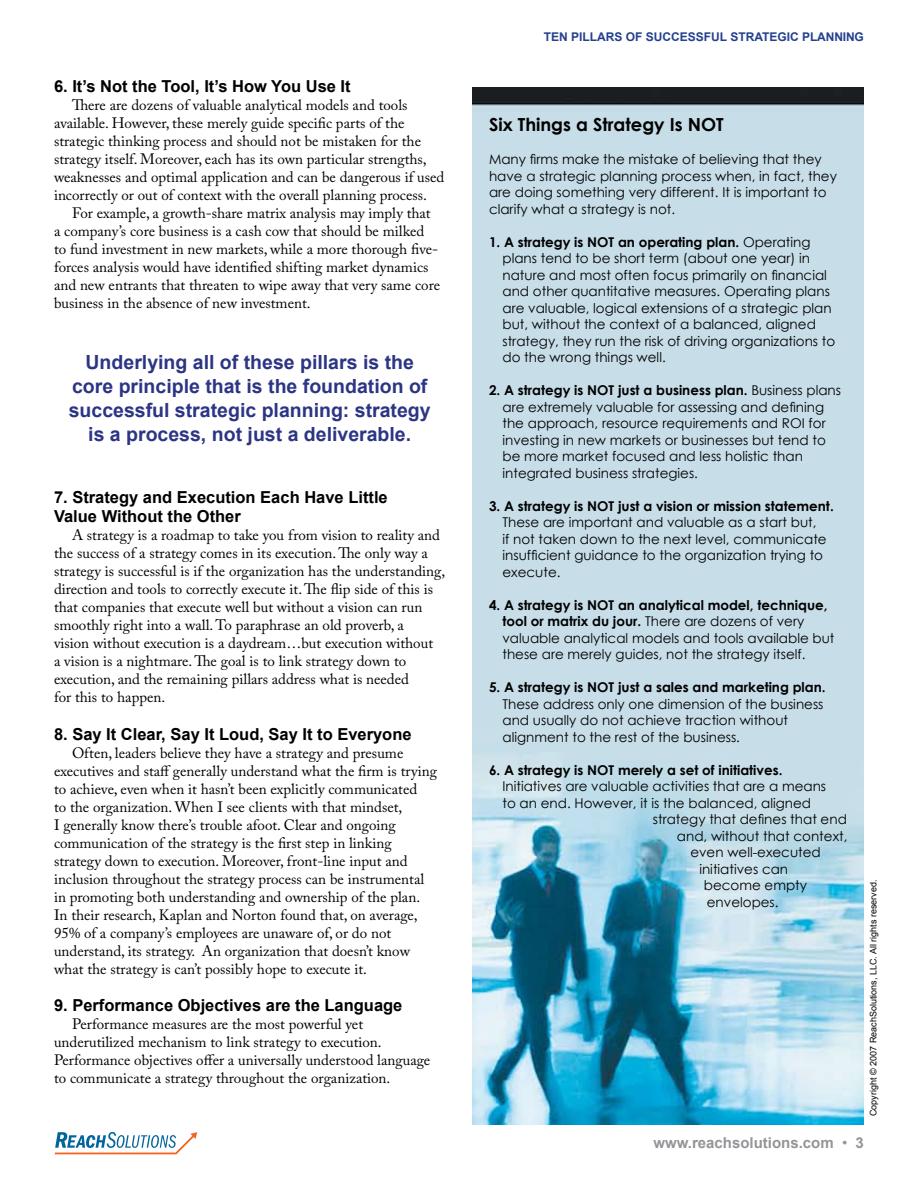
<style>
.page{position:relative;width:918px;height:1188px;background:#fff}
.page>*{position:absolute;margin:0;border:0;box-sizing:border-box;transform-origin:0 0}
.t1{font:700 19.5px/24px "Arial";color:#2b3584;text-align:center}
.t2{font:700 18px "Century Gothic";color:#000}
.t3{font:700 16.5px/19.5px "Arial";color:#000}
.t4{font:15px/18px "Adobe Caslon Pro";color:#000}
.t5{font:700 15px "Arial";color:#939598}
.t6{font:13.5px/16.5px "Century Gothic";color:#000}
.t7{font:700 13.5px "Century Gothic";color:#000}
.t8{font:700 12px "Arial";color:#24408f}
.t9{font:9px "Arial";color:#000}
.s1{font-weight:700}
.s2{font-weight:400}
</style>
<div class="page">
<img style="left:472px;top:87px;width:392px;height:1038px">
<svg style="left:55px;top:1132px;width:142px;height:22px"></svg>
<p class="t3" style="left:54px;top:77px;width:298px">6. It’s Not the Tool, It’s How You Use It</p>
<p class="t4" style="left:54px;top:96px;width:392px;text-indent:18px">There are dozens of valuable analytical models and tools available. However, these merely guide specific parts of the strategic thinking process and should not be mistaken for the strategy itself. Moreover, each has its own particular strengths, weaknesses and optimal application and can be dangerous if used incorrectly or out of context with the overall planning process.</p>
<p class="t4" style="left:54px;top:204px;width:388px;text-indent:18px">For example, a growth-share matrix analysis may imply that a company’s core business is a cash cow that should be milked to fund investment in new markets, while a more thorough five&shy;forces analysis would have identified shifting market dynamics and new entrants that threaten to wipe away that very same core business in the absence of new investment.</p>
<h1 class="t1" style="left:69px;top:351px;width:363px">Underlying all of these pillars is the core principle that is the foundation of successful strategic planning: strategy is a process, not just a deliverable.</h1>
<p class="t3" style="left:54px;top:488px;width:335px">7. Strategy and Execution Each Have Little<br>Value Without the Other</p>
<p class="t4" style="left:54px;top:526px;width:393px;text-indent:18px">A strategy is a roadmap to take you from vision to reality and the success of a strategy comes in its execution. The only way a strategy is successful is if the organization has the understanding, direction and tools to correctly execute it. The flip side of this is that companies that execute well but without a vision can run smoothly right into a wall. To paraphrase an old proverb, a<br>vision without execution is a daydream…but execution without<br>a vision is a nightmare. The goal is to link strategy down to execution, and the remaining pillars address what is needed<br>for this to happen.</p>
<p class="t3" style="left:54px;top:725px;width:359px">8. Say It Clear, Say It Loud, Say It to Everyone</p>
<p class="t4" style="left:54px;top:744px;width:385px;text-indent:18px">Often, leaders believe they have a strategy and presume executives and staff generally understand what the firm is trying to achieve, even when it hasn’t been explicitly communicated<br>to the organization. When I see clients with that mindset,<br>I generally know there’s trouble afoot. Clear and ongoing communication of the strategy is the first step in linking strategy down to execution. Moreover, front-line input and inclusion throughout the strategy process can be instrumental in promoting both understanding and ownership of the plan.<br>In their research, Kaplan and Norton found that, on average, 95% of a company’s employees are unaware of, or do not understand, its strategy. An organization that doesn’t know what the strategy is can’t possibly hope to execute it.</p>
<p class="t3" style="left:54px;top:996px;width:350px">9. Performance Objectives are the Language</p>
<p class="t4" style="left:54px;top:1015px;width:378px;text-indent:18px">Performance measures are the most powerful yet underutilized mechanism to link strategy to execution.<br>Performance objectives offer a universally understood language to communicate a strategy throughout the organization.</p>
<p class="t8" style="left:544px;top:29px;width:322px">Ten Pillars of Successful Strategic Planning</p>
<p class="t2" style="left:489px;top:111px;width:236px">Six Things a Strategy Is NOT</p>
<p class="t6" style="left:489px;top:151px;width:350px">Many firms make the mistake of believing that they have a strategic planning process when, in fact, they are doing something very different. It is important to clarify what a strategy is not.</p>
<p class="t6" style="left:502px;top:233px;width:334px;text-indent:-14px"><span class="s1">1. A strategy is NOT an operating plan.</span> Operating plans tend to be short term (about one year) in nature and most often focus primarily on financial and other quantitative measures. Operating plans are valuable, logical extensions of a strategic plan but, without the context of a balanced, aligned strategy, they run the risk of driving organizations to do the wrong things well.</p>
<p class="t6" style="left:502px;top:382px;width:340px;text-indent:-13px"><span class="s1">2. A strategy is NOT just a business plan.</span> Business plans are extremely valuable for assessing and defining the approach, resource requirements and ROI for investing in new markets or businesses but tend to be more market focused and less holistic than integrated business strategies.</p>
<p class="t7" style="left:489px;top:496px;width:346px">3. A strategy is NOT just a vision or mission statement.</p>
<p class="t6" style="left:502px;top:514px;width:326px">These are important and valuable as a start but, if not taken down to the next level, communicate insufficient guidance to the organization trying to execute.</p>
<p class="t6" style="left:502px;top:596px;width:334px;text-indent:-14px"><span class="s1">4. A strategy is NOT an analytical model, technique, tool or matrix du jour.</span> There are dozens of very valuable analytical models and tools available but these are merely guides, not the strategy itself.</p>
<p class="t7" style="left:489px;top:677px;width:338px">5. A strategy is NOT just a sales and marketing plan.</p>
<p class="t6" style="left:502px;top:695px;width:322px">These address only one dimension of the business and usually do not achieve traction without alignment to the rest of the business.</p>
<p class="t7" style="left:489px;top:760px;width:295px">6. A strategy is NOT merely a set of initiatives.</p>
<p class="t6" style="left:502px;top:778px;width:325px">Initiatives are valuable activities that are a means</p>
<p class="t6" style="left:502px;top:794px;width:310px">to an end. However, it is the balanced, aligned</p>
<p class="t6" style="left:653px;top:811px;width:196px">strategy that defines that end</p>
<p class="t6" style="left:677px;top:827px;width:172px">and, without that context,</p>
<p class="t6" style="left:690px;top:844px;width:132px">even well-executed</p>
<p class="t6" style="left:699px;top:860px;width:90px">initiatives can</p>
<p class="t6" style="left:704px;top:877px;width:105px">become empty</p>
<p class="t6" style="left:707px;top:893px;width:73px">envelopes.</p>
<p class="t5" style="left:653px;top:1133px;width:195px">www.reachsolutions.com <span class="s2">•</span></p>
<p class="t9" style="left:867px;top:1116px;width:238px;rotate:-90deg">Copyright © 2007 ReachSolutions, LLC. All rights reserved.</p>
</div>
